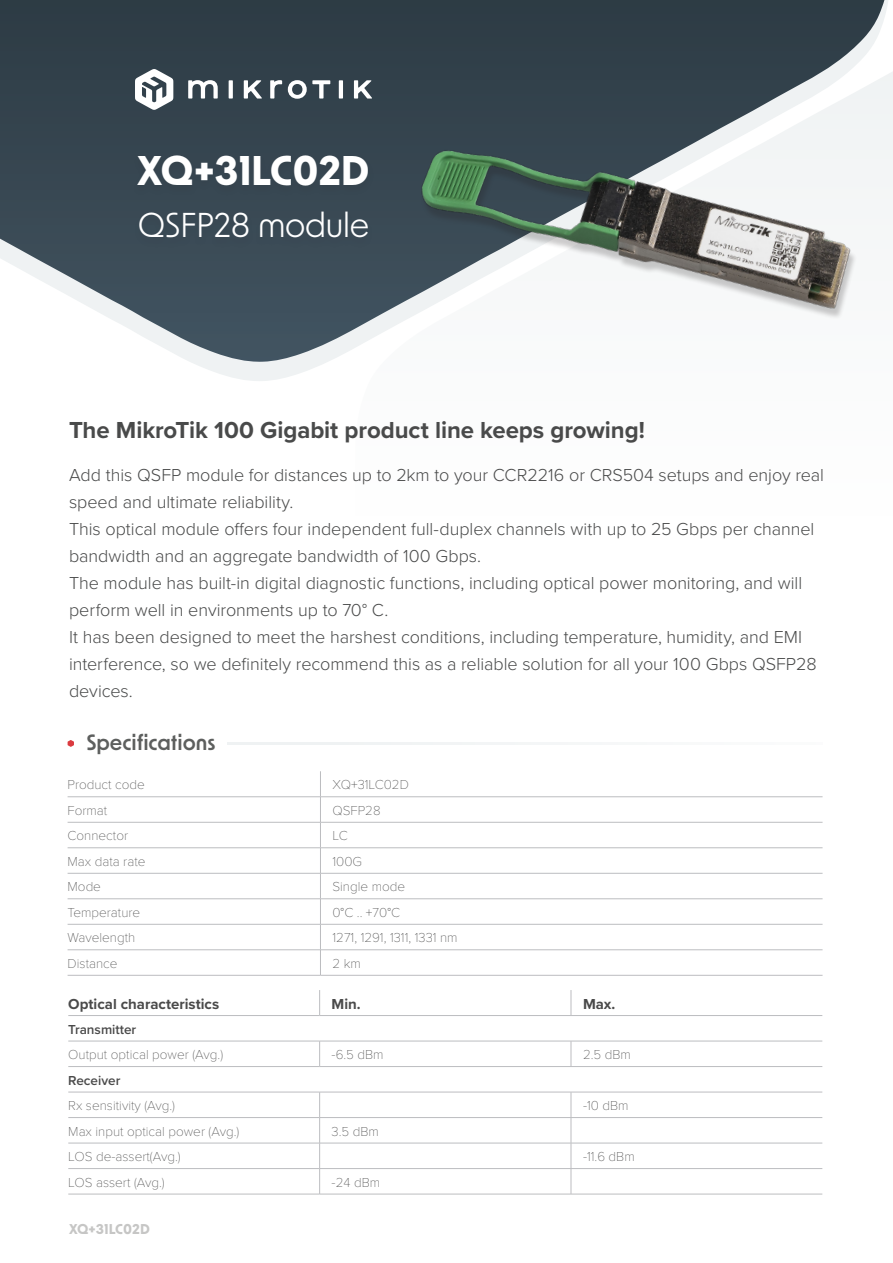
<style>
.page{position:relative;width:893px;height:1263px;background:#fff}
.page>*{position:absolute;margin:0;border:0;box-sizing:border-box;transform-origin:0 0}
.t1{font:700 39.45px "New Order";letter-spacing:-.01em;color:#fff}
.t2{font:33px "New Order";letter-spacing:-.01em;color:#fff}
.Teksts{font:700 24px "Proxima Nova";letter-spacing:-.005em;color:#494a4a}
.Mazie_virsraksti_201{font:600 21px "New Order";color:#5d5f5e}
.Teksts-2{font:300 18px/27px "Proxima Nova";letter-spacing:-.005em;color:#494a4a}
.Tabulu_teksts_2019{font:700 15px "Proxima Nova";color:#4a4a4a}
.Tabulu_teksts_2019-2{font:100 13.5px "Proxima Nova T";color:#4a4a4a}
.Tabulu_teksts_2019-3{font:600 13.5px "Proxima Nova";color:#4a4a4a}
.t3{font:700 13.5px "New Order";color:#c6c6c5}
</style>
<div class="page">
<svg style="left:191px;top:0;width:700px;height:381px"></svg>
<svg style="left:0;top:0;width:884px;height:362px"></svg>
<div style="left:131px;top:154px;width:243px;height:43px;background:#36454f"></div>
<svg style="left:188px;top:80px;width:184px;height:19px"></svg>
<svg style="left:135px;top:69px;width:38px;height:41px"></svg>
<img style="left:400px;top:87px;width:471px;height:288px">
<div style="left:133px;top:210px;width:241px;height:39px;background:#3a4954"></div>
<hr style="left:320px;top:796px;width:502px;height:1px;background:#bcbdc0">
<hr style="left:320px;top:822px;width:502px;height:1px;background:#bcbdc0">
<hr style="left:320px;top:847px;width:502px;height:1px;background:#bcbdc0">
<hr style="left:68px;top:873px;width:252px;height:1px;background:#bcbdc0">
<hr style="left:320px;top:873px;width:502px;height:1px;background:#bcbdc0">
<hr style="left:68px;top:898px;width:252px;height:1px;background:#bcbdc0">
<hr style="left:320px;top:898px;width:502px;height:1px;background:#bcbdc0">
<hr style="left:68px;top:924px;width:252px;height:1px;background:#bcbdc0">
<hr style="left:320px;top:924px;width:502px;height:1px;background:#bcbdc0">
<hr style="left:68px;top:949px;width:252px;height:1px;background:#bcbdc0">
<hr style="left:320px;top:949px;width:502px;height:1px;background:#bcbdc0">
<hr style="left:320px;top:975px;width:502px;height:1px;background:#bcbdc0">
<hr style="left:68px;top:796px;width:252px;height:1px;background:#bcbdc0">
<hr style="left:68px;top:822px;width:252px;height:1px;background:#bcbdc0">
<hr style="left:68px;top:847px;width:252px;height:1px;background:#bcbdc0">
<svg style="left:320px;top:771px;width:1px;height:204px"></svg>
<hr style="left:68px;top:975px;width:252px;height:1px;background:#bcbdc0">
<hr style="left:228px;top:742px;width:595px;height:2px;background:#eff2f3">
<svg style="left:68px;top:740px;width:6px;height:7px"></svg>
<svg style="left:319px;top:990px;width:1px;height:25px"></svg>
<svg style="left:571px;top:990px;width:1px;height:25px"></svg>
<svg style="left:319px;top:1042px;width:1px;height:24px"></svg>
<svg style="left:571px;top:1042px;width:1px;height:24px"></svg>
<hr style="left:68px;top:1117px;width:252px;height:1px;background:#bcbdc0">
<hr style="left:320px;top:1117px;width:251px;height:1px;background:#bcbdc0">
<hr style="left:571px;top:1117px;width:251px;height:1px;background:#bcbdc0">
<hr style="left:68px;top:1143px;width:252px;height:1px;background:#bcbdc0">
<hr style="left:320px;top:1143px;width:251px;height:1px;background:#bcbdc0">
<hr style="left:571px;top:1143px;width:251px;height:1px;background:#bcbdc0">
<hr style="left:68px;top:1168px;width:252px;height:1px;background:#bcbdc0">
<hr style="left:320px;top:1168px;width:251px;height:1px;background:#bcbdc0">
<svg style="left:319px;top:1093px;width:1px;height:101px"></svg>
<hr style="left:571px;top:1168px;width:251px;height:1px;background:#bcbdc0">
<svg style="left:571px;top:1093px;width:1px;height:101px"></svg>
<hr style="left:68px;top:1194px;width:252px;height:1px;background:#bcbdc0">
<hr style="left:320px;top:1194px;width:251px;height:1px;background:#bcbdc0">
<hr style="left:571px;top:1194px;width:251px;height:1px;background:#bcbdc0">
<hr style="left:68px;top:1015px;width:252px;height:1px;background:#bcbdc0">
<hr style="left:320px;top:1015px;width:251px;height:1px;background:#bcbdc0">
<hr style="left:571px;top:1015px;width:251px;height:1px;background:#bcbdc0">
<hr style="left:68px;top:1041px;width:252px;height:1px;background:#bcbdc0">
<hr style="left:320px;top:1041px;width:251px;height:1px;background:#bcbdc0">
<hr style="left:571px;top:1041px;width:251px;height:1px;background:#bcbdc0">
<hr style="left:68px;top:1066px;width:252px;height:1px;background:#bcbdc0">
<hr style="left:320px;top:1066px;width:251px;height:1px;background:#bcbdc0">
<hr style="left:571px;top:1066px;width:251px;height:1px;background:#bcbdc0">
<hr style="left:68px;top:1092px;width:252px;height:1px;background:#bcbdc0">
<hr style="left:320px;top:1092px;width:251px;height:1px;background:#bcbdc0">
<hr style="left:571px;top:1092px;width:251px;height:1px;background:#bcbdc0">
<p class="t1" style="left:137px;top:145px;width:234px">XQ+31LC02D</p>
<p class="t2" style="left:138px;top:204px;width:233px">QSFP28 module</p>
<p class="Teksts" style="left:69px;top:412px;width:577px">The MikroTik 100 Gigabit product line keeps growing!</p>
<p class="Teksts-2" style="left:69px;top:460px;width:757px">Add this QSFP module for distances up to 2km to your CCR2216 or CRS504 setups and enjoy real speed and ultimate reliability.</p>
<p class="Teksts-2" style="left:69px;top:514px;width:747px">This optical module offers four independent full-duplex channels with up to 25 Gbps per channel bandwidth and an aggregate bandwidth of 100 Gbps.</p>
<p class="Teksts-2" style="left:69px;top:568px;width:735px">The module has built-in digital diagnostic functions, including optical power monitoring, and will perform well in environments up to 70° C.</p>
<p class="Teksts-2" style="left:69px;top:622px;width:749px">It has been designed to meet the harshest conditions, including temperature, humidity, and EMI interference, so we definitely recommend this as a reliable solution for all your 100 Gbps QSFP28 devices.</p>
<p class="Mazie_virsraksti_201" style="left:86px;top:729px;width:131px">Specifications</p>
<p class="Tabulu_teksts_2019-2" style="left:68px;top:775px;width:79px">Product code</p>
<p class="Tabulu_teksts_2019-2" style="left:332px;top:775px;width:78px">XQ+31LC02D</p>
<p class="Tabulu_teksts_2019-2" style="left:68px;top:800px;width:41px">Format</p>
<p class="Tabulu_teksts_2019-2" style="left:332px;top:800px;width:50px">QSFP28</p>
<p class="Tabulu_teksts_2019-2" style="left:68px;top:826px;width:62px">Connector</p>
<p class="Tabulu_teksts_2019-2" style="left:332px;top:826px;width:17px">LC</p>
<p class="Tabulu_teksts_2019-2" style="left:68px;top:851px;width:79px">Max data rate</p>
<p class="Tabulu_teksts_2019-2" style="left:332px;top:851px;width:31px">100G</p>
<p class="Tabulu_teksts_2019-2" style="left:68px;top:877px;width:35px">Mode</p>
<p class="Tabulu_teksts_2019-2" style="left:332px;top:877px;width:74px">Single mode</p>
<p class="Tabulu_teksts_2019-2" style="left:68px;top:902px;width:74px">Temperature</p>
<p class="Tabulu_teksts_2019-2" style="left:332px;top:902px;width:69px">0°C .. +70°C</p>
<p class="Tabulu_teksts_2019-2" style="left:68px;top:928px;width:69px">Wavelength</p>
<p class="Tabulu_teksts_2019-2" style="left:332px;top:928px;width:127px">1271, 1291, 1311, 1331 nm</p>
<p class="Tabulu_teksts_2019-2" style="left:68px;top:953px;width:51px">Distance</p>
<p class="Tabulu_teksts_2019-2" style="left:332px;top:953px;width:30px">2 km</p>
<p class="Tabulu_teksts_2019" style="left:68px;top:992px;width:152px">Optical characteristics</p>
<p class="Tabulu_teksts_2019" style="left:332px;top:992px;width:31px">Min.</p>
<p class="Tabulu_teksts_2019" style="left:583px;top:992px;width:34px">Max.</p>
<p class="Tabulu_teksts_2019-3" style="left:68px;top:1019px;width:70px">Transmitter</p>
<p class="Tabulu_teksts_2019-2" style="left:68px;top:1044px;width:156px">Output optical power (Avg.)</p>
<p class="Tabulu_teksts_2019-2" style="left:332px;top:1044px;width:54px">-6.5 dBm</p>
<p class="Tabulu_teksts_2019-2" style="left:583px;top:1044px;width:49px">2.5 dBm</p>
<p class="Tabulu_teksts_2019-3" style="left:68px;top:1070px;width:54px">Receiver</p>
<p class="Tabulu_teksts_2019-2" style="left:68px;top:1095px;width:108px">Rx sensitivity (Avg.)</p>
<p class="Tabulu_teksts_2019-2" style="left:583px;top:1095px;width:47px">-10 dBm</p>
<p class="Tabulu_teksts_2019-2" style="left:68px;top:1121px;width:173px">Max input optical power (Avg.)</p>
<p class="Tabulu_teksts_2019-2" style="left:332px;top:1121px;width:49px">3.5 dBm</p>
<p class="Tabulu_teksts_2019-2" style="left:68px;top:1146px;width:114px">LOS de-assert(Avg.)</p>
<p class="Tabulu_teksts_2019-2" style="left:583px;top:1146px;width:53px">-11.6 dBm</p>
<p class="Tabulu_teksts_2019-2" style="left:68px;top:1172px;width:98px">LOS assert (Avg.)</p>
<p class="Tabulu_teksts_2019-2" style="left:332px;top:1172px;width:50px">-24 dBm</p>
<p class="t3" style="left:69px;top:1220px;width:82px">XQ+31LC02D</p>
</div>
